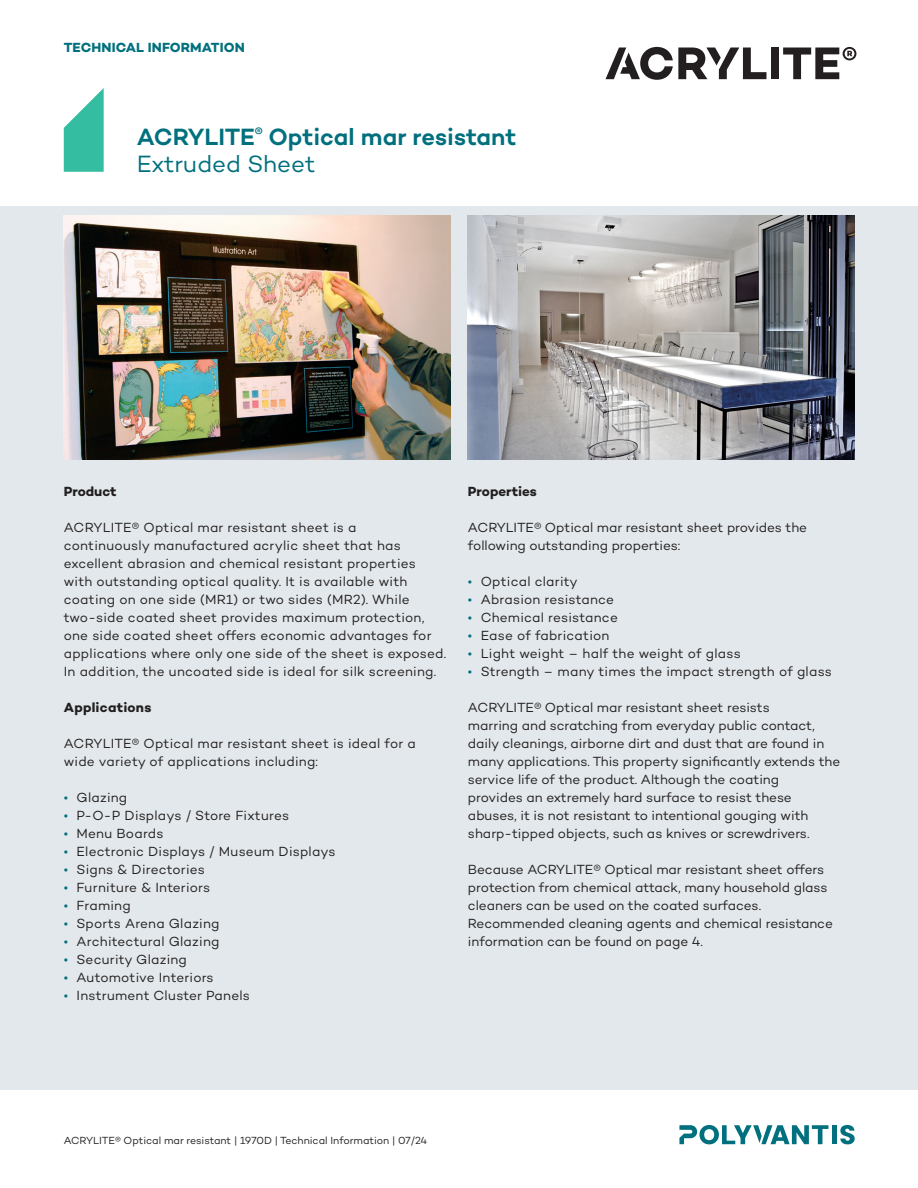
<style>
.page{position:relative;width:918px;height:1188px;background:#fff}
.page>*{position:absolute;margin:0;border:0;box-sizing:border-box;transform-origin:0 0}
.t1{font:600 24px/27px "Campton";color:#01707e}
.Fließtext{font:13.5px/18px "Campton";letter-spacing:.015em;color:#231f20}
.Aufzählung{font:13.5px/18px "Campton";letter-spacing:-.005em;color:#231f20}
.Fließtext-2{font:13.5px/18px "Campton";letter-spacing:-.005em;color:#231f20}
.t2{font:700 13.5px "Campton";letter-spacing:.01em;color:#01707e}
.Headline_4___Fließtext{font:700 13.5px "Campton";color:#231f20}
.Fließtext-3{font:700 13.5px "Campton";letter-spacing:.02em;color:#231f20}
.t3{font:10.5px "Campton";letter-spacing:-.005em;color:#231f20}
.s1{font-weight:400}
.s2{color:#01707e}
</style>
<div class="page">
<div style="left:0;top:206px;width:918px;height:884px;background:#e2e8eb"></div>
<img style="left:64px;top:216px;width:386px;height:244px">
<img style="left:468px;top:216px;width:386px;height:244px">
<svg style="left:679px;top:1125px;width:149px;height:19px"></svg>
<hr style="left:832px;top:1125px;width:4px;height:19px;background:#01707e">
<svg style="left:840px;top:1125px;width:15px;height:19px"></svg>
<div style="left:771px;top:48px;width:8px;height:31px;background:#231f20"></div>
<svg style="left:783px;top:47px;width:73px;height:32px"></svg>
<svg style="left:606px;top:47px;width:160px;height:33px"></svg>
<svg style="left:64px;top:88px;width:40px;height:84px"></svg>
<p class="t2" style="left:64px;top:38px;width:182px">TECHNICAL INFORMATION</p>
<h1 class="t1" style="left:137px;top:122px;width:381px">ACRYLITE<sup>®</sup> Optical mar resistant<br><span class="s1">Extruded Sheet</span></h1>
<p class="Headline_4___Fließtext" style="left:64px;top:483px;width:54px">Product</p>
<p class="Fließtext" style="left:64px;top:518px;width:384px">ACRYLITE® Optical mar resistant sheet is a<br>continuously manufactured acrylic sheet that has excellent abrasion and chemical resistant properties with outstanding optical quality. It is available with coating on one side (MR1) or two sides (MR2). While two-side coated sheet provides maximum protection, one side coated sheet offers economic advantages for applications where only one side of the sheet is exposed.<br>In addition, the uncoated side is ideal for silk screening.</p>
<p class="Fließtext-3" style="left:64px;top:699px;width:89px">Applications</p>
<p class="Fließtext" style="left:64px;top:734px;width:353px">ACRYLITE® Optical mar resistant sheet is ideal for a wide variety of applications including:</p>
<p class="Fließtext" style="left:64px;top:788px;width:65px"><span class="s2">•</span> Glazing</p>
<p class="Fließtext" style="left:64px;top:806px;width:227px"><span class="s2">•</span> P-O-P Displays / Store Fixtures</p>
<p class="Fließtext" style="left:64px;top:824px;width:101px"><span class="s2">•</span> Menu Boards</p>
<p class="Fließtext" style="left:64px;top:842px;width:273px"><span class="s2">•</span> Electronic Displays / Museum Displays</p>
<p class="Fließtext" style="left:64px;top:860px;width:143px"><span class="s2">•</span> Signs &amp; Directories</p>
<p class="Fließtext" style="left:64px;top:878px;width:148px"><span class="s2">•</span> Furniture &amp; Interiors</p>
<p class="Fließtext" style="left:64px;top:896px;width:68px"><span class="s2">•</span> Framing</p>
<p class="Fließtext" style="left:64px;top:914px;width:157px"><span class="s2">•</span> Sports Arena Glazing</p>
<p class="Fließtext" style="left:64px;top:932px;width:157px"><span class="s2">•</span> Architectural Glazing</p>
<p class="Fließtext" style="left:64px;top:950px;width:125px"><span class="s2">•</span> Security Glazing</p>
<p class="Fließtext" style="left:64px;top:968px;width:151px"><span class="s2">•</span> Automotive Interiors</p>
<p class="Fließtext" style="left:64px;top:986px;width:188px"><span class="s2">•</span> Instrument Cluster Panels</p>
<p class="Headline_4___Fließtext" style="left:468px;top:483px;width:70px">Properties</p>
<p class="Fließtext-2" style="left:468px;top:518px;width:341px">ACRYLITE® Optical mar resistant sheet provides the following outstanding properties:</p>
<p class="Fließtext" style="left:468px;top:572px;width:111px"><span class="s2">•</span> Optical clarity</p>
<p class="Fließtext" style="left:468px;top:590px;width:148px"><span class="s2">•</span> Abrasion resistance</p>
<p class="Fließtext" style="left:468px;top:608px;width:151px"><span class="s2">•</span> Chemical resistance</p>
<p class="Fließtext" style="left:468px;top:626px;width:143px"><span class="s2">•</span> Ease of fabrication</p>
<p class="Fließtext" style="left:468px;top:644px;width:274px"><span class="s2">•</span> Light weight – half the weight of glass</p>
<p class="Fließtext" style="left:468px;top:662px;width:365px"><span class="s2">•</span> Strength – many times the impact strength of glass</p>
<p class="Aufzählung" style="left:468px;top:698px;width:374px">ACRYLITE® Optical mar resistant sheet resists<br>marring and scratching from everyday public contact, daily cleanings, airborne dirt and dust that are found in many applications. This property significantly extends the service life of the product. Although the coating<br>provides an extremely hard surface to resist these abuses, it is not resistant to intentional gouging with sharp-tipped objects, such as knives or screwdrivers.</p>
<p class="Aufzählung" style="left:468px;top:860px;width:366px">Because ACRYLITE® Optical mar resistant sheet offers protection from chemical attack, many household glass cleaners can be used on the coated surfaces.<br>Recommended cleaning agents and chemical resistance information can be found on page 4.</p>
<p class="t3" style="left:64px;top:1134px;width:365px">ACRYLITE® Optical mar resistant | 1970D | Technical Information | 07/24</p>
</div>
